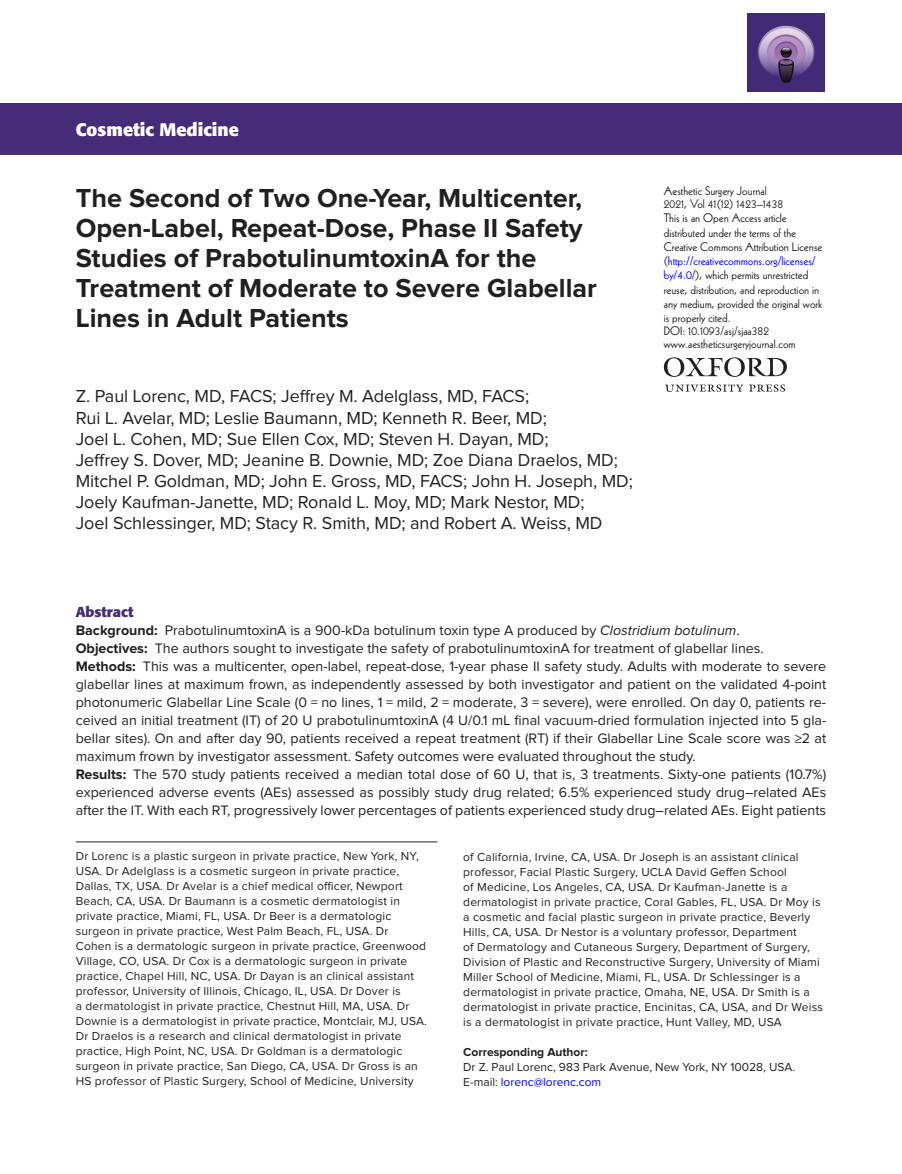
<style>
.page{position:relative;width:902px;height:1174px;background:#fff}
.page>*{position:absolute;margin:0;border:0;box-sizing:border-box;transform-origin:0 0}
.t1{font:700 27px/30px "Proxima Nova";color:#231f20}
.t2{font:18px/21px "Proxima Nova";letter-spacing:-.005em;color:#231f20}
.t3{font:700 18px "Formata";color:#fff}
.t4{font:14.25px/18px "Proxima Nova";color:#231f20}
.t5{font:700 14.25px "Formata";color:#462b79}
.t6{font:12px/15px "Proxima Nova";letter-spacing:.015em;color:#231f20}
.t7{font:12px/14.2px "Kabel LT Std";color:#231f20}
.t8{font:700 12px "Proxima Nova";color:#231f20}
.s1{color:#00f}
.s2{font-weight:700}
.s3{font-style:italic}
</style>
<div class="page">
<div style="left:0;top:104px;width:901px;height:50px;background:#462b79"></div>
<img style="left:747px;top:14px;width:77px;height:78px">
<svg style="left:663px;top:357px;width:123px;height:35px"></svg>
<hr style="left:76px;top:841px;width:361px;height:1px;background:#231f20">
<h2 class="t3" style="left:76px;top:118px;width:165px">Cosmetic Medicine</h2>
<h1 class="t1" style="left:76px;top:184px;width:522px">The Second of Two One-Year, Multicenter, Open-Label, Repeat-Dose, Phase II Safety Studies of PrabotulinumtoxinA for the Treatment of Moderate to Severe Glabellar Lines in Adult Patients</h1>
<p class="t2" style="left:76px;top:387px;width:558px">Z. Paul Lorenc, MD, FACS; Jeffrey M. Adelglass, MD, FACS;<br>Rui L. Avelar, MD; Leslie Baumann, MD; Kenneth R. Beer, MD;<br>Joel L. Cohen, MD; Sue Ellen Cox, MD; Steven H. Dayan, MD;<br>Jeffrey S. Dover, MD; Jeanine B. Downie, MD; Zoe Diana Draelos, MD; Mitchel P. Goldman, MD; John E. Gross, MD, FACS; John H. Joseph, MD; Joely Kaufman-Janette, MD; Ronald L. Moy, MD; Mark Nestor, MD;<br>Joel Schlessinger, MD; Stacy R. Smith, MD; and Robert A. Weiss, MD</p>
<p class="t7" style="left:663px;top:185px;width:121px;line-height:12.8px">Aesthetic Surgery Journal<br>2021, Vol 41(12) 1423–1438</p>
<p class="t7" style="left:663px;top:211px;width:160px">This is an Open Access article distributed under the terms of the Creative Commons Attribution License (<span class="s1">http://creativecommons.org/licenses/ by/4.0/</span>), which permits unrestricted reuse, distribution, and reproduction in any medium, provided the original work is properly cited.</p>
<p class="t7" style="left:663px;top:325px;width:133px;line-height:12.8px">DOI: 10.1093/asj/sjaa382 www.aestheticsurgeryjournal.com</p>
<p class="t5" style="left:76px;top:603px;width:59px">Abstract</p>
<p class="t4" style="left:76px;top:622px;width:752px"><span class="s2">Background:</span> PrabotulinumtoxinA is a 900-kDa botulinum toxin type A produced by <span class="s3">Clostridium botulinum</span>.<br><span class="s2">Objectives:</span> The authors sought to investigate the safety of prabotulinumtoxinA for treatment of glabellar lines.<br><span class="s2">Methods:</span> This was a multicenter, open-label, repeat-dose, 1-year phase II safety study. Adults with moderate to severe glabellar lines at maximum frown, as independently assessed by both investigator and patient on the validated 4-point photonumeric Glabellar Line Scale (0 = no lines, 1 = mild, 2 = moderate, 3 = severe), were enrolled. On day 0, patients re&shy;ceived an initial treatment (IT) of 20 U prabotulinumtoxinA (4 U/0.1 mL final vacuum-dried formulation injected into 5 gla&shy;bellar sites). On and after day 90, patients received a repeat treatment (RT) if their Glabellar Line Scale score was ≥2 at maximum frown by investigator assessment. Safety outcomes were evaluated throughout the study.<br><span class="s2">Results:</span> The 570 study patients received a median total dose of 60 U, that is, 3 treatments. Sixty-one patients (10.7%) experienced adverse events (AEs) assessed as possibly study drug related; 6.5% experienced study drug–related AEs after the IT. With each RT, progressively lower percentages of patients experienced study drug–related AEs. Eight patients</p>
<p class="t6" style="left:463px;top:849px;width:361px">of California, Irvine, CA, USA. Dr Joseph is an assistant clinical professor, Facial Plastic Surgery, UCLA David Geffen School<br>of Medicine, Los Angeles, CA, USA. Dr Kaufman-Janette is a dermatologist in private practice, Coral Gables, FL, USA. Dr Moy is a cosmetic and facial plastic surgeon in private practice, Beverly Hills, CA, USA. Dr Nestor is a voluntary professor, Department<br>of Dermatology and Cutaneous Surgery, Department of Surgery, Division of Plastic and Reconstructive Surgery, University of Miami Miller School of Medicine, Miami, FL, USA. Dr Schlessinger is a dermatologist in private practice, Omaha, NE, USA. Dr Smith is a dermatologist in private practice, Encinitas, CA, USA, and Dr Weiss is a dermatologist in private practice, Hunt Valley, MD, USA</p>
<p class="t8" style="left:463px;top:1046px;width:126px">Corresponding Author:</p>
<p class="t6" style="left:463px;top:1059px;width:333px">Dr Z. Paul Lorenc, 983 Park Avenue, New York, NY 10028, USA.<br>E-mail: <span class="s1">lorenc@lorenc.com</span></p>
<p class="t6" style="left:76px;top:849px;width:353px">Dr Lorenc is a plastic surgeon in private practice, New York, NY, USA. Dr Adelglass is a cosmetic surgeon in private practice, Dallas, TX, USA. Dr Avelar is a chief medical officer, Newport Beach, CA, USA. Dr Baumann is a cosmetic dermatologist in private practice, Miami, FL, USA. Dr Beer is a dermatologic surgeon in private practice, West Palm Beach, FL, USA. Dr Cohen is a dermatologic surgeon in private practice, Greenwood Village, CO, USA. Dr Cox is a dermatologic surgeon in private practice, Chapel Hill, NC, USA. Dr Dayan is an clinical assistant professor, University of Illinois, Chicago, IL, USA. Dr Dover is<br>a dermatologist in private practice, Chestnut Hill, MA, USA. Dr Downie is a dermatologist in private practice, Montclair, MJ, USA.<br>Dr Draelos is a research and clinical dermatologist in private practice, High Point, NC, USA. Dr Goldman is a dermatologic surgeon in private practice, San Diego, CA, USA. Dr Gross is an HS professor of Plastic Surgery, School of Medicine, University</p>
</div>
